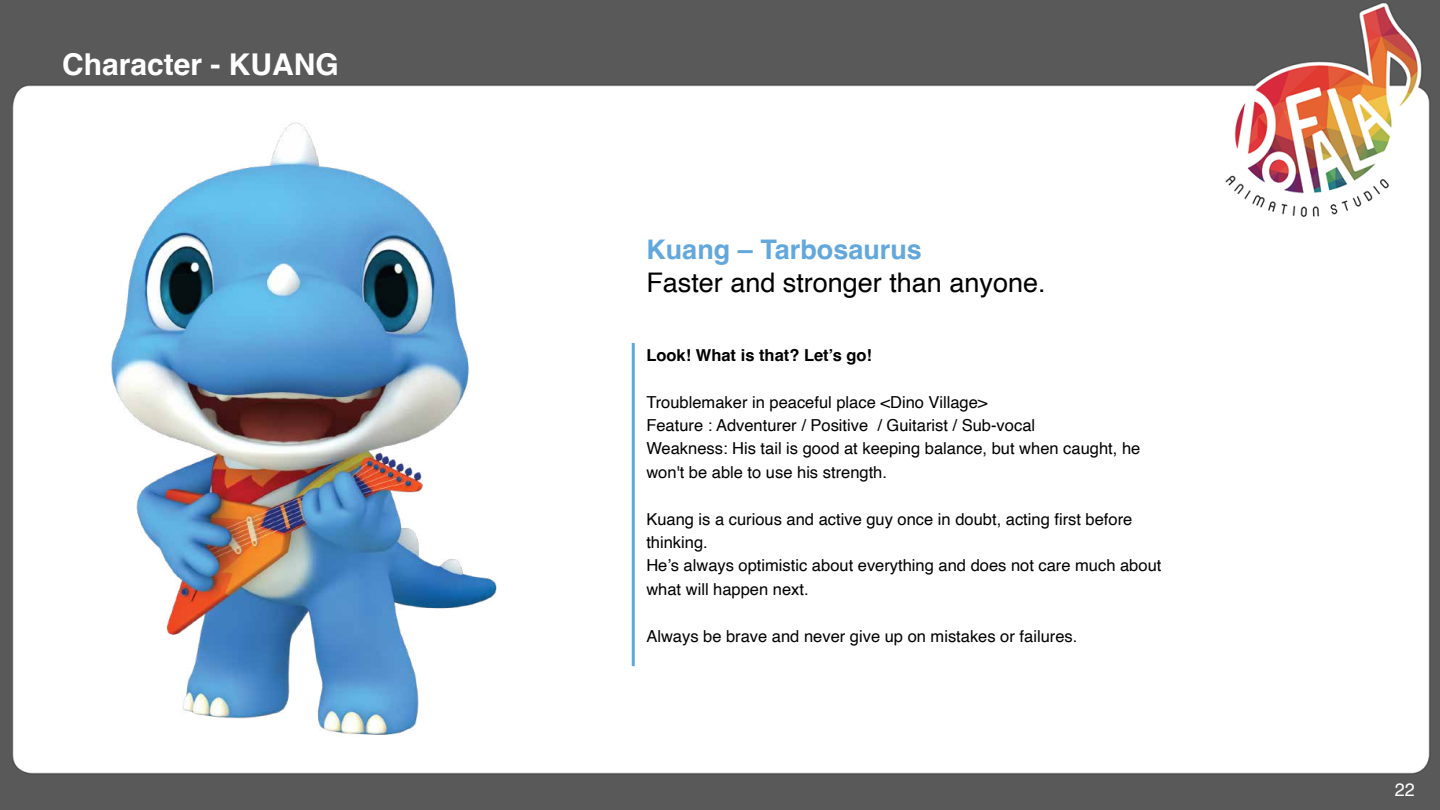
<style>
.page{position:relative;width:1440px;height:810px;background:#fff}
.page>*{position:absolute;margin:0;border:0;box-sizing:border-box;transform-origin:0 0}
.t1{font:700 30px "Helvetica";color:#fff}
.t2{font:27px "Helvetica";color:#000}
.t3{font:700 27px "Helvetica";color:#62a8dc}
.t4{font:18px "Helvetica";color:#fff}
.t5{font:16.5px/23.4px "Helvetica";color:#000}
.t6{font:700 16.5px "Helvetica";color:#000}
</style>
<div class="page">
<img style="left:0;top:0;width:1440px;height:810px">
<img style="left:98px;top:110px;width:421px;height:637px">
<hr style="left:632px;top:343px;width:3px;height:323px;background:#62a8dc">
<h1 class="t1" style="left:62px;top:46px;width:278px">Character - KUANG</h1>
<h2 class="t3" style="left:646px;top:233px;width:277px">Kuang – Tarbosaurus</h2>
<h2 class="t2" style="left:646px;top:262px;width:401px">Faster and stronger than anyone.</h2>
<p class="t6" style="left:646px;top:345px;width:227px">Look! What is that? Let’s go!</p>
<p class="t5" style="left:646px;top:391px;width:496px">Troublemaker in peaceful place &lt;Dino Village&gt;<br>Feature : Adventurer / Positive / Guitarist / Sub-vocal<br>Weakness: His tail is good at keeping balance, but when caught, he won't be able to use his strength.</p>
<p class="t5" style="left:646px;top:508px;width:517px">Kuang is a curious and active guy once in doubt, acting first before thinking.<br>He’s always optimistic about everything and does not care much about what will happen next.</p>
<p class="t5" style="left:646px;top:625px;width:433px">Always be brave and never give up on mistakes or failures.</p>
<p class="t4" style="left:1395px;top:776px;width:22px">22</p>
</div>
